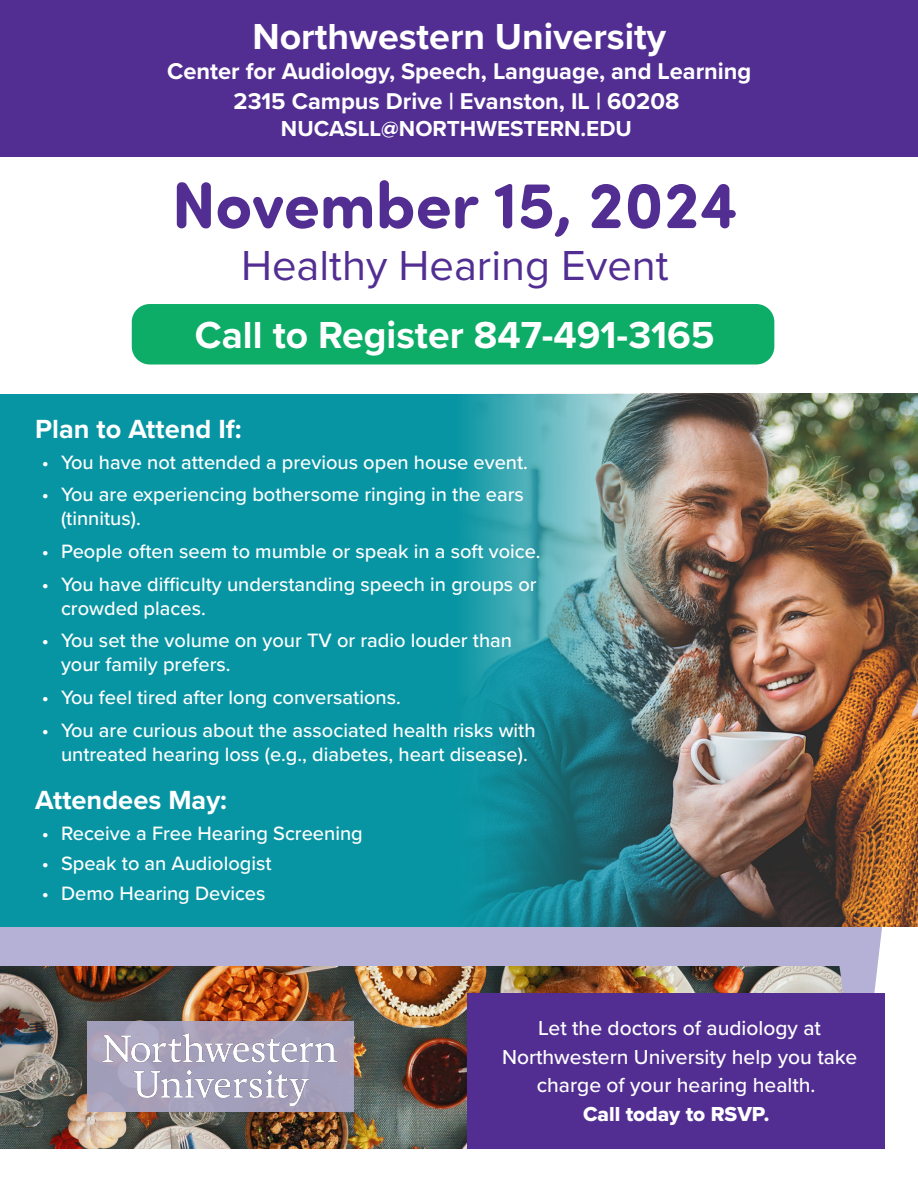
<style>
.page{position:relative;width:918px;height:1188px;background:#fff}
.page>*{position:absolute;margin:0;border:0;box-sizing:border-box;transform-origin:0 0}
.t1{font:700 66px "Sofia Pro Soft";color:#522e92}
.t2{font:43.5px "Proxima Nova";color:#522e92}
.t3{font:700 39px "Proxima Nova";color:#fff}
.t4{font:700 37.5px "Proxima Nova";color:#fff}
.t5{font:700 27.15px "Proxima Nova";color:#fff}
.t6{font:700 23.7px "Proxima Nova";color:#fff}
.t7{font:700 22.5px "Proxima Nova";color:#fff}
.t8{font:500 21px/28.5px "Proxima Nova";color:#fff;text-align:center}
.t9{font:21px "Proxima Nova Extrabld";color:#fff}
.t10{font:500 20.1px/24px "Proxima Nova";color:#fff}
</style>
<div class="page">
<div style="left:132px;top:304px;width:642px;height:60px;background:#0dad68;border-radius:18px"></div>
<img style="left:0;top:966px;width:832px;height:182px">
<div style="left:0;top:914px;width:858px;height:52px;background:#b4b0d6"></div>
<svg style="left:832px;top:926px;width:52px;height:67px"></svg>
<div style="left:0;top:0;width:918px;height:157px;background:#522e92"></div>
<div style="left:468px;top:993px;width:417px;height:155px;background:#522e92"></div>
<div style="left:87px;top:1021px;width:266px;height:91px;background:#a59fb9"></div>
<img style="left:104px;top:1033px;width:232px;height:72px">
<div style="left:0;top:394px;width:796px;height:532px;background:#0895a3"></div>
<img style="left:466px;top:393px;width:452px;height:533px">
<p class="t4" style="left:252px;top:8px;width:415px">Northwestern University</p>
<p class="t6" style="left:167px;top:53px;width:586px">Center for Audiology, Speech, Language, and Learning</p>
<p class="t6" style="left:233px;top:83px;width:447px">2315 Campus Drive | Evanston, IL | 60208</p>
<p class="t7" style="left:281px;top:112px;width:352px">NUCASLL@NORTHWESTERN.EDU</p>
<p class="t1" style="left:172px;top:157px;width:568px">November 15, 2024</p>
<p class="t2" style="left:241px;top:233px;width:429px">Healthy Hearing Event</p>
<p class="t3" style="left:195px;top:306px;width:521px">Call to Register 847-491-3165</p>
<p class="t5" style="left:35px;top:409px;width:208px">Plan to Attend If:</p>
<p class="t10" style="left:42px;top:449px;width:488px">• You have not attended a previous open house event.</p>
<p class="t10" style="left:61px;top:482px;width:465px;text-indent:-19px">• You are experiencing bothersome ringing in the ears (tinnitus).</p>
<p class="t10" style="left:42px;top:539px;width:500px">• People often seem to mumble or speak in a soft voice.</p>
<p class="t10" style="left:61px;top:571px;width:477px;text-indent:-19px">• You have difficulty understanding speech in groups or crowded places.</p>
<p class="t10" style="left:61px;top:628px;width:453px;text-indent:-19px">• You set the volume on your TV or radio louder than your family prefers.</p>
<p class="t10" style="left:42px;top:685px;width:361px">• You feel tired after long conversations.</p>
<p class="t10" style="left:42px;top:717px;width:495px;text-align:center">• You are curious about the associated health risks with untreated hearing loss (e.g., diabetes, heart disease).</p>
<p class="t5" style="left:35px;top:780px;width:193px">Attendees May:</p>
<p class="t10" style="left:42px;top:820px;width:323px">• Receive a Free Hearing Screening</p>
<p class="t10" style="left:42px;top:851px;width:231px">• Speak to an Audiologist</p>
<p class="t10" style="left:42px;top:881px;width:225px">• Demo Hearing Devices</p>
<p class="t8" style="left:502px;top:1013px;width:357px">Let the doctors of audiology at<br>Northwestern University help you take charge of your hearing health.</p>
<p class="t9" style="left:583px;top:1098px;width:188px">Call today to RSVP.</p>
</div>
